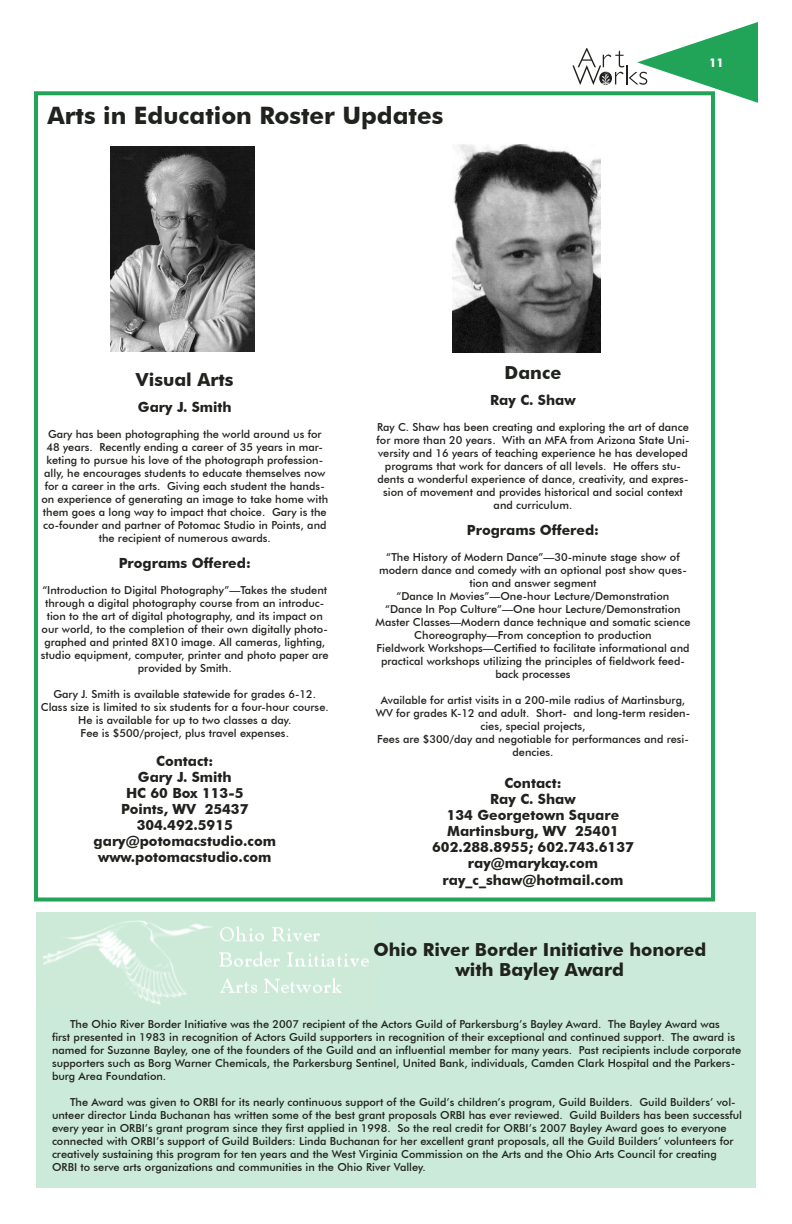
<style>
.page{position:relative;width:792px;height:1224px;background:#fff}
.page>*{position:absolute;margin:0;border:0;box-sizing:border-box;transform-origin:0 0}
.t1{font:700 24px "Futura BT";color:#1f221d}
.t2{font:700 18px/20px "Futura BT";color:#1f221d;text-align:center}
.t3{font:700 14px/16.1px "Futura BT";color:#1f221d;text-align:center}
.t4{font:700 12px "Futura BT";color:#fff}
.t5{font:500 11px/13px "Futura BT";color:#1f221d;text-align:center}
</style>
<div class="page">
<svg style="left:572px;top:22px;width:186px;height:81px"></svg>
<div style="left:34px;top:91px;width:681px;height:811px;border:4px solid #21a458"></div>
<img style="left:111px;top:146px;width:143px;height:205px">
<img style="left:453px;top:144px;width:147px;height:208px">
<div style="left:36px;top:912px;width:720px;height:276px;background:#ccead9"></div>
<img style="left:43px;top:920px;width:326px;height:85px">
<h1 class="t1" style="left:48px;top:101px;width:397px">Arts in Education Roster Updates</h1>
<p class="t4" style="left:709px;top:55px;width:16px">11</p>
<h2 class="t2" style="left:136px;top:369px;width:99px">Visual Arts</h2>
<p class="t3" style="left:138px;top:399px;width:95px">Gary J. Smith</p>
<p class="t5" style="left:41px;top:427px;width:288px">Gary has been photographing the world around us for 48 years. Recently ending a career of 35 years in mar&shy;keting to pursue his love of the photograph profession&shy;ally, he encourages students to educate themselves now for a career in the arts. Giving each student the hands&shy;on experience of generating an image to take home with them goes a long way to impact that choice. Gary is the co-founder and partner of Potomac Studio in Points, and the recipient of numerous awards.</p>
<p class="t3" style="left:119px;top:555px;width:134px">Programs Offered:</p>
<p class="t5" style="left:41px;top:583px;width:289px">“Introduction to Digital Photography”—Takes the student through a digital photography course from an introduc&shy;tion to the art of digital photography, and its impact on our world, to the completion of their own digitally photo&shy;graphed and printed 8X10 image. All cameras, lighting, studio equipment, computer, printer and photo paper are provided by Smith.</p>
<p class="t5" style="left:41px;top:687px;width:289px">Gary J. Smith is available statewide for grades 6-12.<br>Class size is limited to six students for a four-hour course.<br>He is available for up to two classes a day.<br>Fee is $500/project, plus travel expenses.</p>
<p class="t3" style="left:156px;top:753px;width:59px">Contact:</p>
<p class="t3" style="left:138px;top:769px;width:95px">Gary J. Smith</p>
<p class="t3" style="left:126px;top:785px;width:117px">HC 60 Box 113-5</p>
<p class="t3" style="left:121px;top:801px;width:102px">Points, WV 2543</p>
<p class="t3" style="left:240px;top:801px;width:10px">7</p>
<p class="t3" style="left:94px;top:817px;width:184px">304.492.5915 gary@potomacstudio.com www.potomacstudio.com</p>
<h2 class="t2" style="left:505px;top:363px;width:58px">Dance</h2>
<p class="t3" style="left:490px;top:392px;width:87px">Ray C. Shaw</p>
<p class="t5" style="left:377px;top:421px;width:314px">Ray C. Shaw has been creating and exploring the art of dance for more than 20 years. With an MFA from Arizona State Uni&shy;versity and 16 years of teaching experience he has developed programs that work for dancers of all levels. He offers stu&shy;dents a wonderful experience of dance, creativity, and expres&shy;sion of movement and provides historical and social context and curriculum.</p>
<p class="t3" style="left:467px;top:522px;width:134px">Programs Offered:</p>
<p class="t5" style="left:376px;top:551px;width:316px">“The History of Modern Dance”—30-minute stage show of modern dance and comedy with an optional post show ques&shy;tion and answer segment<br>“Dance In Movies”—One-hour Lecture/Demonstration<br>“Dance In Pop Culture”—One hour Lecture/Demonstration Master Classes—Modern dance technique and somatic science Choreography—From conception to production<br>Fieldwork Workshops—Certified to facilitate informational and practical workshops utilizing the principles of fieldwork feed&shy;back processes</p>
<p class="t5" style="left:376px;top:694px;width:316px">Available for artist visits in a 200-mile radius of Martinsburg, WV for grades K-12 and adult. Short- and long-term residen&shy;cies, special projects,<br>Fees are $300/day and negotiable for performances and resi&shy;dencies.</p>
<p class="t3" style="left:432px;top:775px;width:203px">Contact:<br>Ray C. Shaw<br>134 Georgetown Square<br>Martinsburg, WV 25401<br>602.288.8955; 602.743.6137 ray@marykay.com ray_c_shaw@hotmail.com</p>
<h2 class="t2" style="left:373px;top:939px;width:334px">Ohio River Border Initiative honored with Bayley Award</h2>
<p class="t5" style="left:52px;top:1018px;width:691px;text-align:left;text-indent:18px">The Ohio River Border Initiative was the 2007 recipient of the Actors Guild of Parkersburg’s Bayley Award. The Bayley Award was<br>first presented in 1983 in recognition of Actors Guild supporters in recognition of their exceptional and continued support. The award is named for Suzanne Bayley, one of the founders of the Guild and an influential member for many years. Past recipients include corporate supporters such as Borg Warner Chemicals, the Parkersburg Sentinel, United Bank, individuals, Camden Clark Hospital and the Parkers&shy;burg Area Foundation.</p>
<p class="t5" style="left:52px;top:1096px;width:692px;text-align:left;text-indent:18px">The Award was given to ORBI for its nearly continuous support of the Guild’s children’s program, Guild Builders. Guild Builders’ vol&shy;unteer director Linda Buchanan has written some of the best grant proposals ORBI has ever reviewed. Guild Builders has been successful every year in ORBI’s grant program since they first applied in 1998. So the real credit for ORBI’s 2007 Bayley Award goes to everyone connected with ORBI’s support of Guild Builders: Linda Buchanan for her excellent grant proposals, all the Guild Builders’ volunteers for creatively sustaining this program for ten years and the West Virginia Commission on the Arts and the Ohio Arts Council for creating ORBI to serve arts organizations and communities in the Ohio River Valley.</p>
</div>
